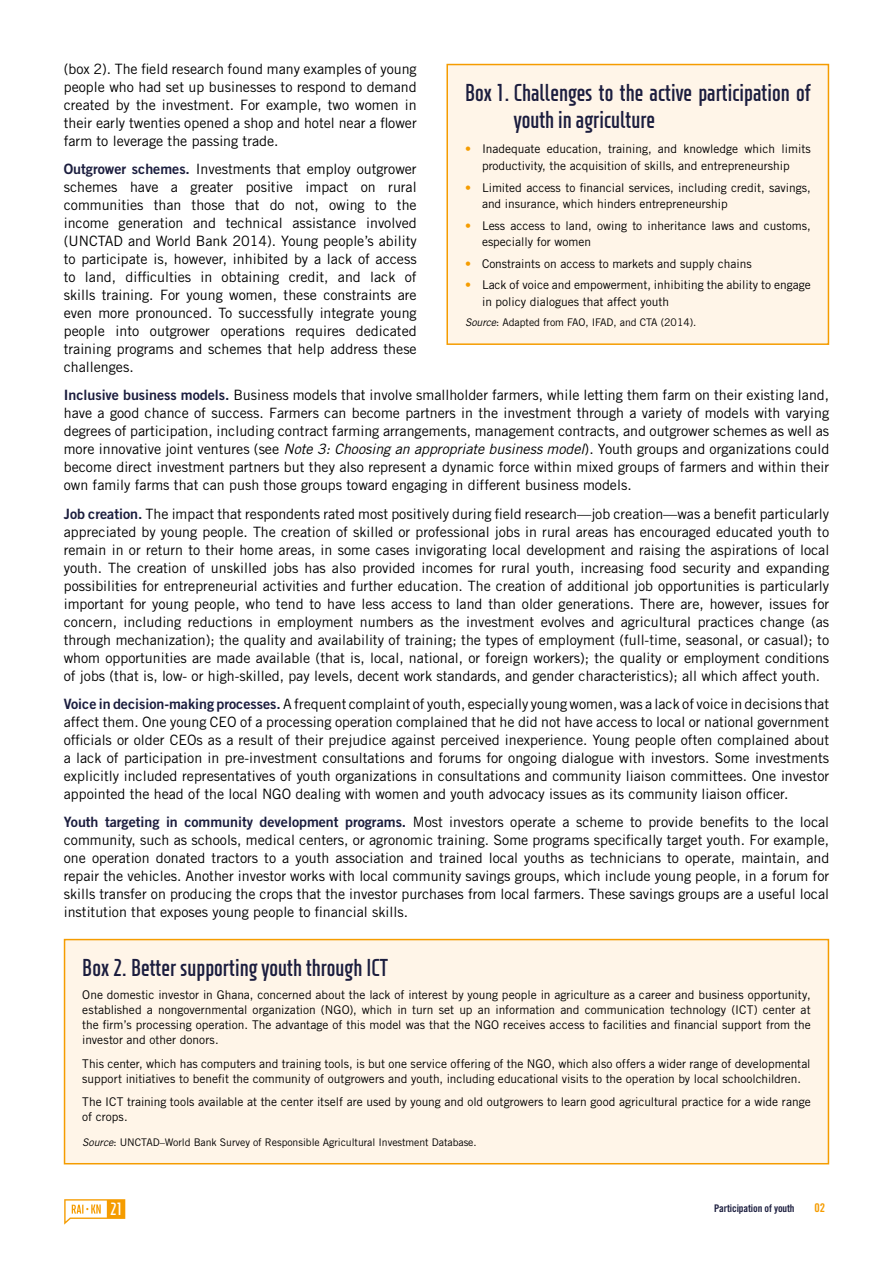
<style>
.page{position:relative;width:893px;height:1263px;background:#fff}
.page>*{position:absolute;margin:0;border:0;box-sizing:border-box;transform-origin:0 0}
.t1{font:700 condensed 24px/27px "XXII Neue Norm";color:#1b1d3e}
.t2{font:700 condensed 17.55px "XXII Neue Norm";color:#fff}
.t3{font:14.25px/18px "Trade Gothic LT Std";color:#000;text-align:justify}
.t4{font:12px/15px "Trade Gothic LT Std";color:#000}
.t5{font:12px "Trade Gothic LT Std Bd Cn 20";color:#f59c00}
.t6{font:10.5px "Trade Gothic LT Std";letter-spacing:-.005em;color:#000}
.t7{font:10.5px "Trade Gothic LT Std Bd Cn 20";letter-spacing:-.01em;color:#1b1d3e}
.s1{font-family:"Trade Gothic LT Std Bd 2";color:#1b1d3e}
.s2{font-style:italic}
.s3{color:#f59c00}
</style>
<div class="page">
<svg style="left:64px;top:1199px;width:61px;height:25px"></svg>
<div style="left:65px;top:939px;width:763px;height:225px;background:#fff5e8"></div>
<div style="left:64px;top:939px;width:765px;height:225px;border:2px solid #f59c00"></div>
<div style="left:447px;top:65px;width:381px;height:279px;background:#fff5e8"></div>
<div style="left:446px;top:64px;width:383px;height:281px;border:2px solid #f59c00"></div>
<p class="t3" style="left:64px;top:60px;width:354px">(box 2). The field research found many examples of young people who had set up businesses to respond to demand created by the investment. For example, two women in their early twenties opened a shop and hotel near a flower farm to leverage the passing trade.</p>
<p class="t3" style="left:64px;top:160px;width:354px"><span class="s1">Outgrower schemes.</span> Investments that employ outgrower schemes have a greater positive impact on rural communities than those that do not, owing to the income generation and technical assistance involved (UNCTAD and World Bank 2014). Young people’s ability to participate is, however, inhibited by a lack of access to land, difficulties in obtaining credit, and lack of skills training. For young women, these constraints are even more pronounced. To successfully integrate young people into outgrower operations requires dedicated training programs and schemes that help address these challenges.</p>
<p class="t3" style="left:64px;top:386px;width:767px"><span class="s1">Inclusive business models.</span> Business models that involve smallholder farmers, while letting them farm on their existing land, have a good chance of success. Farmers can become partners in the investment through a variety of models with varying degrees of participation, including contract farming arrangements, management contracts, and outgrower schemes as well as more innovative joint ventures (see <span class="s2">Note 3: Choosing an appropriate business model</span>). Youth groups and organizations could become direct investment partners but they also represent a dynamic force within mixed groups of farmers and within their own family farms that can push those groups toward engaging in different business models.</p>
<p class="t3" style="left:64px;top:504px;width:767px"><span class="s1">Job creation.</span> The impact that respondents rated most positively during field research—job creation—was a benefit particularly appreciated by young people. The creation of skilled or professional jobs in rural areas has encouraged educated youth to remain in or return to their home areas, in some cases invigorating local development and raising the aspirations of local youth. The creation of unskilled jobs has also provided incomes for rural youth, increasing food security and expanding possibilities for entrepreneurial activities and further education. The creation of additional job opportunities is particularly important for young people, who tend to have less access to land than older generations. There are, however, issues for concern, including reductions in employment numbers as the investment evolves and agricultural practices change (as through mechanization); the quality and availability of training; the types of employment (full-time, seasonal, or casual); to whom opportunities are made available (that is, local, national, or foreign workers); the quality or employment conditions of jobs (that is, low- or high-skilled, pay levels, decent work standards, and gender characteristics); all which affect youth.</p>
<p class="t3" style="left:64px;top:695px;width:767px"><span class="s1">Voice in decision-making processes.</span> A frequent complaint of youth, especially young women, was a lack of voice in decisions that affect them. One young CEO of a processing operation complained that he did not have access to local or national government officials or older CEOs as a result of their prejudice against perceived inexperience. Young people often complained about a lack of participation in pre-investment consultations and forums for ongoing dialogue with investors. Some investments explicitly included representatives of youth organizations in consultations and community liaison committees. One investor appointed the head of the local NGO dealing with women and youth advocacy issues as its community liaison officer.</p>
<p class="t3" style="left:64px;top:813px;width:767px"><span class="s1">Youth targeting in community development programs.</span> Most investors operate a scheme to provide benefits to the local community, such as schools, medical centers, or agronomic training. Some programs specifically target youth. For example, one operation donated tractors to a youth association and trained local youths as technicians to operate, maintain, and repair the vehicles. Another investor works with local community savings groups, which include young people, in a forum for skills transfer on producing the crops that the investor purchases from local farmers. These savings groups are a useful local institution that exposes young people to financial skills.</p>
<h1 class="t1" style="left:82px;top:953px;width:307px">Box 2. Better supporting youth through ICT</h1>
<p class="t4" style="left:82px;top:987px;width:730px;text-align:justify">One domestic investor in Ghana, concerned about the lack of interest by young people in agriculture as a career and business opportunity, established a nongovernmental organization (NGO), which in turn set up an information and communication technology (ICT) center at the firm’s processing operation. The advantage of this model was that the NGO receives access to facilities and financial support from the investor and other donors.</p>
<p class="t4" style="left:82px;top:1056px;width:730px">This center, which has computers and training tools, is but one service offering of the NGO, which also offers a wider range of developmental support initiatives to benefit the community of outgrowers and youth, including educational visits to the operation by local schoolchildren.</p>
<p class="t4" style="left:82px;top:1094px;width:730px">The ICT training tools available at the center itself are used by young and old outgrowers to learn good agricultural practice for a wide range of crops.</p>
<p class="t6" style="left:82px;top:1136px;width:396px"><span class="s2">Source</span>: UNCTAD–World Bank Survey of Responsible Agricultural Investment Database.</p>
<h1 class="t1" style="left:514px;top:78px;width:298px;text-indent:-49px">Box 1. Challenges to the active participation of youth in agriculture</h1>
<p class="t4" style="left:465px;top:141px;width:347px;line-height:16.5px;text-align:center"><span class="s3">•</span> Inadequate education, training, and knowledge which limits productivity, the acquisition of skills, and entrepreneurship</p>
<p class="t4" style="left:482px;top:179px;width:330px;line-height:16.5px;text-indent:-17px"><span class="s3">•</span> Limited access to financial services, including credit, savings, and insurance, which hinders entrepreneurship</p>
<p class="t4" style="left:482px;top:217px;width:330px;line-height:16.5px;text-indent:-17px"><span class="s3">•</span> Less access to land, owing to inheritance laws and customs, especially for women</p>
<p class="t4" style="left:465px;top:256px;width:288px"><span class="s3">•</span> Constraints on access to markets and supply chains</p>
<p class="t4" style="left:482px;top:277px;width:330px;line-height:16.5px;text-indent:-17px"><span class="s3">•</span> Lack of voice and empowerment, inhibiting the ability to engage in policy dialogues that affect youth</p>
<p class="t6" style="left:465px;top:316px;width:233px"><span class="s2">Source</span>: Adapted from FAO, IFAD, and CTA (2014).</p>
<p class="t2" style="left:110px;top:1199px;width:14px">21</p>
<p class="t7" style="left:714px;top:1202px;width:82px">Participation of youth</p>
<p class="t5" style="left:814px;top:1201px;width:12px">02</p>
</div>
